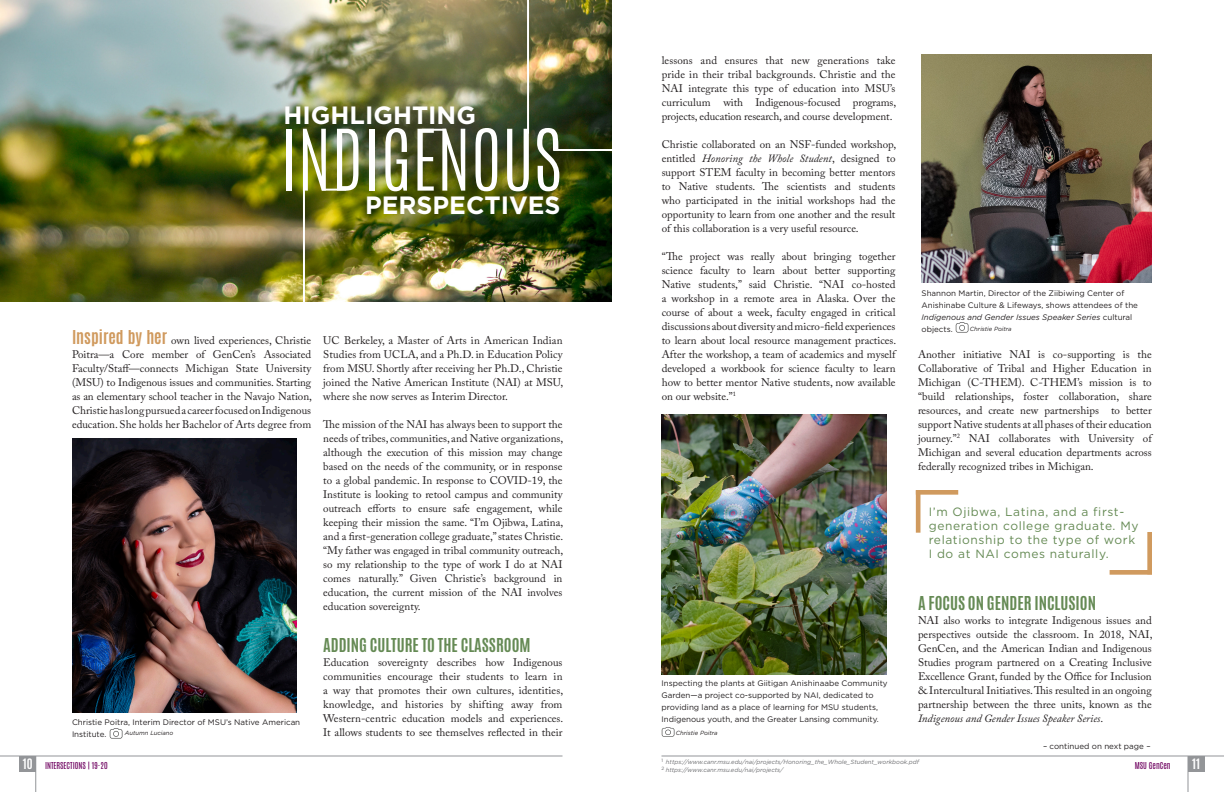
<style>
.page{position:relative;width:1224px;height:792px;background:#fff}
.page>*{position:absolute;margin:0;border:0;box-sizing:border-box;transform-origin:0 0}
.t1{font:300 72px "Antonio";color:#fff}
.t2{font:700 25px "Gotham";color:#fff}
.Body{font:700 16px "Antonio";color:#658a54}
.t3{font:12px/14px "Gotham";letter-spacing:.05em;color:#658a54}
.t4{font:700 12px "Antonio";color:#fff}
.Body-2{font:11px/14px "Adobe Caslon Pro";color:#231f20;text-align:justify}
.t5{font:8px/12px "Gotham";color:#231f20}
.t6{font:8px "Antonio";color:#6e005f}
.t7{font:italic 6px "Gotham";color:#6c6d70}
.t8{font:italic 6px "Gotham";color:#231f20}
.s1{font-family:"Antonio";font-weight:700;font-size:16px;color:#d09a5e}
.s2{font-style:italic}
</style>
<div class="page">
<hr style="left:0;top:756px;width:562px;height:1px;background:#939598">
<div style="left:20px;top:756px;width:16px;height:15px;background:#939598"></div>
<hr style="left:1188px;top:756px;width:1px;height:36px;background:#939598">
<hr style="left:662px;top:756px;width:562px;height:1px;background:#939598">
<div style="left:1188px;top:756px;width:16px;height:15px;background:#939598"></div>
<hr style="left:36px;top:756px;width:1px;height:36px;background:#939598">
<img style="left:0;top:0;width:612px;height:302px">
<hr style="left:553px;top:149px;width:73px;height:2px;background:#fff">
<hr style="left:422px;top:129px;width:24px;height:2px;background:#fff">
<hr style="left:322px;top:189px;width:24px;height:2px;background:#fff">
<hr style="left:303px;top:188px;width:2px;height:128px;background:#fff">
<hr style="left:527px;top:0;width:2px;height:134px;background:#fff">
<img style="left:72px;top:438px;width:225px;height:274px">
<img style="left:109px;top:728px;width:14px;height:11px">
<img style="left:922px;top:54px;width:230px;height:228px">
<img style="left:662px;top:414px;width:224px;height:261px">
<div style="left:916px;top:490px;width:42px;height:5px;background:#d09a5e"></div>
<hr style="left:916px;top:490px;width:4px;height:43px;background:#d09a5e">
<div style="left:1110px;top:570px;width:42px;height:5px;background:#d09a5e"></div>
<div style="left:1147px;top:532px;width:5px;height:42px;background:#d09a5e"></div>
<img style="left:955px;top:322px;width:14px;height:11px">
<img style="left:661px;top:727px;width:14px;height:10px">
<p class="t2" style="left:284px;top:99px;width:194px">HIGHLIGHTING</p>
<p class="t1" style="left:280px;top:108px;width:284px">INDIGENOUS</p>
<p class="t2" style="left:365px;top:189px;width:197px">PERSPECTIVES</p>
<p class="Body-2" style="left:72px;top:333px;width:242px"><span class="s1">Inspired by her</span> own lived experiences, Christie Poitra—a Core member of GenCen’s Associated Faculty/Staff—connects Michigan State University (MSU) to Indigenous issues and communities. Starting as an elementary school teacher in the Navajo Nation, Christie has long pursued a career focused on Indigenous education. She holds her Bachelor of Arts degree from</p>
<p class="Body-2" style="left:323px;top:333px;width:242px">UC Berkeley, a Master of Arts in American Indian Studies from UCLA, and a Ph.D. in Education Policy from MSU. Shortly after receiving her Ph.D., Christie joined the Native American Institute (NAI) at MSU, where she now serves as Interim Director.</p>
<p class="Body-2" style="left:323px;top:417px;width:242px">The mission of the NAI has always been to support the needs of tribes, communities, and Native organizations, although the execution of this mission may change based on the needs of the community, or in response to a global pandemic. In response to COVID-19, the Institute is looking to retool campus and community outreach efforts to ensure safe engagement, while keeping their mission the same. “I’m Ojibwa, Latina, and a first-generation college graduate,” states Christie. “My father was engaged in tribal community outreach, so my relationship to the type of work I do at NAI comes naturally.” Given Christie’s background in education, the current mission of the NAI involves education sovereignty.</p>
<p class="Body" style="left:323px;top:633px;width:209px">ADDING CULTURE TO THE CLASSROOM</p>
<p class="Body-2" style="left:323px;top:655px;width:242px">Education sovereignty describes how Indigenous communities encourage their students to learn in a way that promotes their own cultures, identities, knowledge, and histories by shifting away from Western-centric education models and experiences.<br>It allows students to see themselves reflected in their</p>
<p class="t5" style="left:72px;top:716px;width:230px">Christie Poitra, Interim Director of MSU’s Native American<br>Institute.</p>
<p class="t8" style="left:125px;top:729px;width:50px">Autumn Luciano</p>
<p class="Body-2" style="left:662px;top:53px;width:236px">lessons and ensures that new generations take pride in their tribal backgrounds. Christie and the NAI integrate this type of education into MSU’s curriculum with Indigenous-focused programs, projects, education research, and course development.</p>
<p class="Body-2" style="left:662px;top:137px;width:236px">Christie collaborated on an NSF-funded workshop, entitled <span class="s2">Honoring the Whole Student</span>, designed to support STEM faculty in becoming better mentors to Native students. The scientists and students who participated in the initial workshops had the opportunity to learn from one another and the result of this collaboration is a very useful resource.</p>
<p class="Body-2" style="left:662px;top:249px;width:236px">“The project was really about bringing together science faculty to learn about better supporting Native students,” said Christie. “NAI co-hosted a workshop in a remote area in Alaska. Over the course of about a week, faculty engaged in critical discussions about diversity and micro-field experiences to learn about local resource management practices.<br>After the workshop, a team of academics and myself developed a workbook for science faculty to learn how to better mentor Native students, now available on our website.”<sup>1</sup></p>
<p class="t5" style="left:662px;top:677px;width:228px">Inspecting the plants at Giitigan Anishinaabe Community Garden—a project co-supported by NAI, dedicated to providing land as a place of learning for MSU students, Indigenous youth, and the Greater Lansing community.</p>
<p class="t8" style="left:676px;top:729px;width:43px">Christie Poitra</p>
<p class="t5" style="left:922px;top:287px;width:218px">Shannon Martin, Director of the Ziibiwing Center of Anishinabe Culture &amp; Lifeways, shows attendees of the <span class="s2">Indigenous and Gender Issues Speaker Series</span> cultural objects.</p>
<p class="t8" style="left:970px;top:325px;width:43px">Christie Poitra</p>
<p class="Body-2" style="left:918px;top:347px;width:235px">Another initiative NAI is co-supporting is the Collaborative of Tribal and Higher Education in Michigan (C-THEM). C-THEM’s mission is to “build relationships, foster collaboration, share resources, and create new partnerships to better support Native students at all phases of their education journey.”<sup>2</sup> NAI collaborates with University of Michigan and several education departments across federally recognized tribes in Michigan.</p>
<p class="t3" style="left:929px;top:505px;width:211px">I’m Ojibwa, Latina, and a first&shy;generation college graduate. My relationship to the type of work<br>I do at NAI comes naturally.</p>
<p class="Body" style="left:918px;top:591px;width:180px">A FOCUS ON GENDER INCLUSION</p>
<p class="Body-2" style="left:918px;top:613px;width:236px">NAI also works to integrate Indigenous issues and perspectives outside the classroom. In 2018, NAI, GenCen, and the American Indian and Indigenous Studies program partnered on a Creating Inclusive Excellence Grant, funded by the Office for Inclusion &amp; Intercultural Initiatives. This resulted in an ongoing partnership between the three units, known as the <span class="s2">Indigenous and Gender Issues Speaker Series</span>.</p>
<p class="t5" style="left:1043px;top:740px;width:109px">– continued on next page –</p>
<p class="t4" style="left:23px;top:755px;width:11px">10</p>
<p class="t6" style="left:45px;top:759px;width:64px">INTERSECTIONS | 19-20</p>
<p class="t6" style="left:1135px;top:759px;width:38px">MSU GenCen</p>
<p class="t4" style="left:1192px;top:755px;width:9px">11</p>
<p class="t7" style="left:662px;top:758px;width:259px"><sup>1</sup> https://www.canr.msu.edu/nai/projects/Honoring_the_Whole_Student_workbook.pdf</p>
<p class="t7" style="left:662px;top:766px;width:123px"><sup>2</sup> https://www.canr.msu.edu/nai/projects/</p>
</div>
